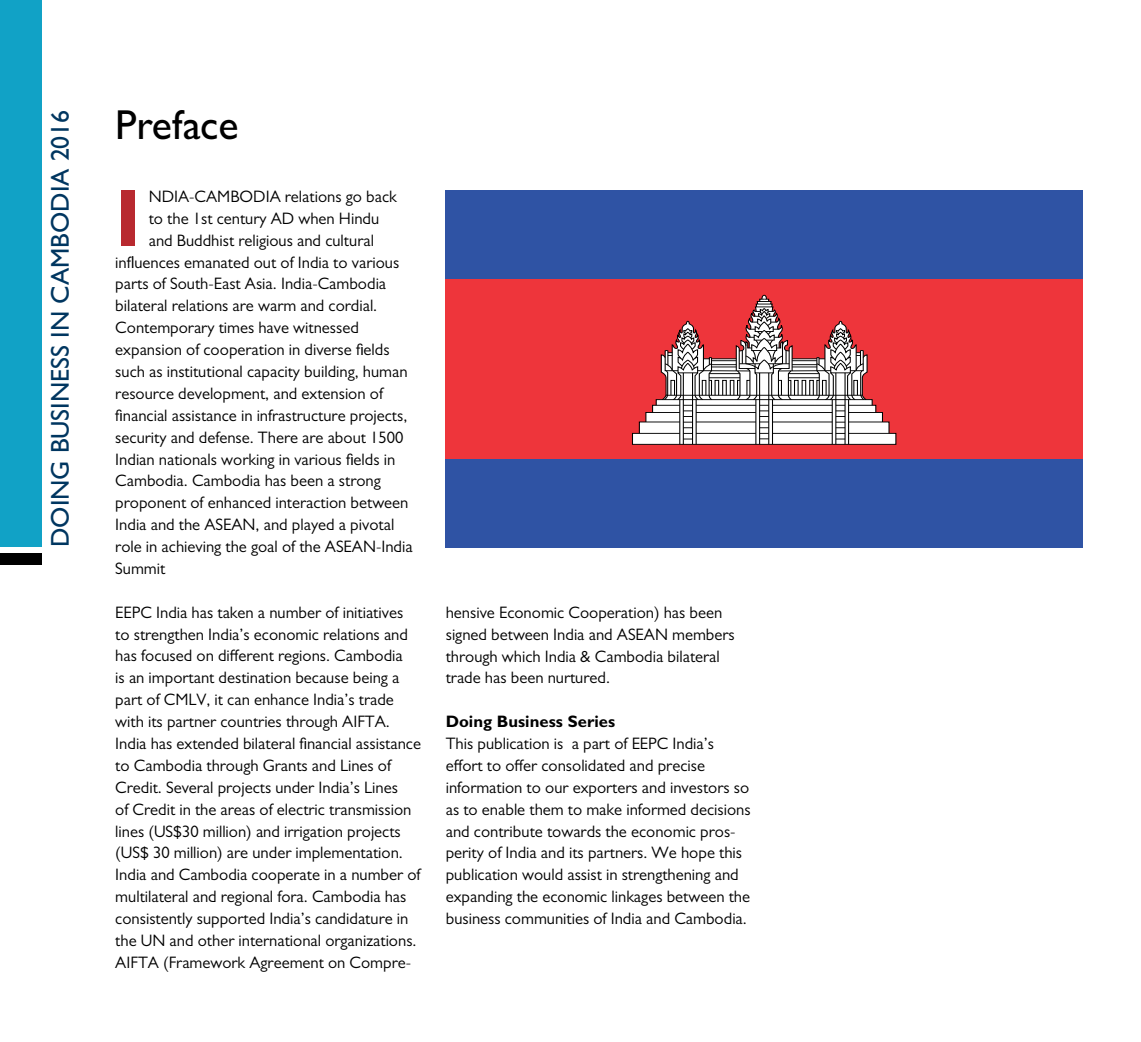
<style>
.page{position:relative;width:1141px;height:1042px;background:#fff}
.page>*{position:absolute;margin:0;border:0;box-sizing:border-box;transform-origin:0 0}
.t1{font:700 80.85px "Gill Sans MT Pro";color:#b8292f}
.t2{font:500 42px "Gill Sans MT Pro";color:#000}
.t3{font:500 25.9px "Gill Sans MT Pro";color:#003660}
.t4{font:16.62px/21.9px "Gill Sans MT Pro";color:#000}
.t5{font:700 16.62px "Gill Sans MT Pro";color:#000}
</style>
<div class="page">
<div style="left:446px;top:190px;width:637px;height:89px;background:#2f53a4"></div>
<div style="left:446px;top:459px;width:637px;height:89px;background:#2f53a4"></div>
<div style="left:446px;top:279px;width:637px;height:180px;background:#ee353b"></div>
<svg style="left:632px;top:295px;width:264px;height:149px"></svg>
<div style="left:0;top:0;width:41px;height:546px;background:#11a2c6"></div>
<div style="left:0;top:554px;width:41px;height:11px;background:#000"></div>
<h3 class="t3" style="left:45px;top:547px;width:439px;rotate:-90deg">DOING BUSINESS IN CAMBODIA 2016</h3>
<h2 class="t2" style="left:115px;top:100px;width:125px">Preface</h2>
<h1 class="t1" style="left:115px;top:168px;width:28px">I</h1>
<p class="t4" style="left:149px;top:185px;width:250px">NDIA-CAMBODIA relations go back</p>
<p class="t4" style="left:149px;top:207px;width:232px">to the 1st century AD when Hindu</p>
<p class="t4" style="left:149px;top:229px;width:227px">and Buddhist religious and cultural</p>
<p class="t4" style="left:115px;top:251px;width:285px">influences emanated out of India to various</p>
<p class="t4" style="left:115px;top:273px;width:272px">parts of South-East Asia. India-Cambodia</p>
<p class="t4" style="left:115px;top:295px;width:263px">bilateral relations are warm and cordial.</p>
<p class="t4" style="left:115px;top:316px;width:245px">Contemporary times have witnessed</p>
<p class="t4" style="left:115px;top:338px;width:276px">expansion of cooperation in diverse fields</p>
<p class="t4" style="left:115px;top:360px;width:294px">such as institutional capacity building, human</p>
<p class="t4" style="left:115px;top:382px;width:269px">resource development, and extension of</p>
<p class="t4" style="left:115px;top:404px;width:294px">financial assistance in infrastructure projects,</p>
<p class="t4" style="left:115px;top:426px;width:290px">security and defense. There are about 1500</p>
<p class="t4" style="left:115px;top:448px;width:282px">Indian nationals working in various fields in</p>
<p class="t4" style="left:115px;top:470px;width:267px">Cambodia. Cambodia has been a strong</p>
<p class="t4" style="left:115px;top:491px;width:295px">proponent of enhanced interaction between</p>
<p class="t4" style="left:115px;top:513px;width:281px">India and the ASEAN, and played a pivotal</p>
<p class="t4" style="left:115px;top:535px;width:299px">role in achieving the goal of the ASEAN-India</p>
<p class="t4" style="left:115px;top:557px;width:52px">Summit</p>
<p class="t4" style="left:115px;top:601px;width:307px">EEPC India has taken a number of initiatives to strengthen India’s economic relations and has focused on different regions. Cambodia<br>is an important destination because being a part of CMLV, it can enhance India’s trade with its partner countries through AIFTA.<br>India has extended bilateral financial assistance to Cambodia through Grants and Lines of Credit. Several projects under India’s Lines<br>of Credit in the areas of electric transmission lines (US$30 million) and irrigation projects (US$ 30 million) are under implementation.<br>India and Cambodia cooperate in a number of multilateral and regional fora. Cambodia has consistently supported India’s candidature in the UN and other international organizations.<br>AIFTA (Framework Agreement on Compre-</p>
<p class="t4" style="left:446px;top:601px;width:290px">hensive Economic Cooperation) has been signed between India and ASEAN members through which India &amp; Cambodia bilateral trade has been nurtured.</p>
<p class="t5" style="left:446px;top:711px;width:171px">Doing Business Series</p>
<p class="t4" style="left:446px;top:732px;width:306px">This publication is a part of EEPC India’s effort to offer consolidated and precise information to our exporters and investors so as to enable them to make informed decisions and contribute towards the economic pros&shy;perity of India and its partners. We hope this publication would assist in strengthening and expanding the economic linkages between the business communities of India and Cambodia.</p>
</div>
